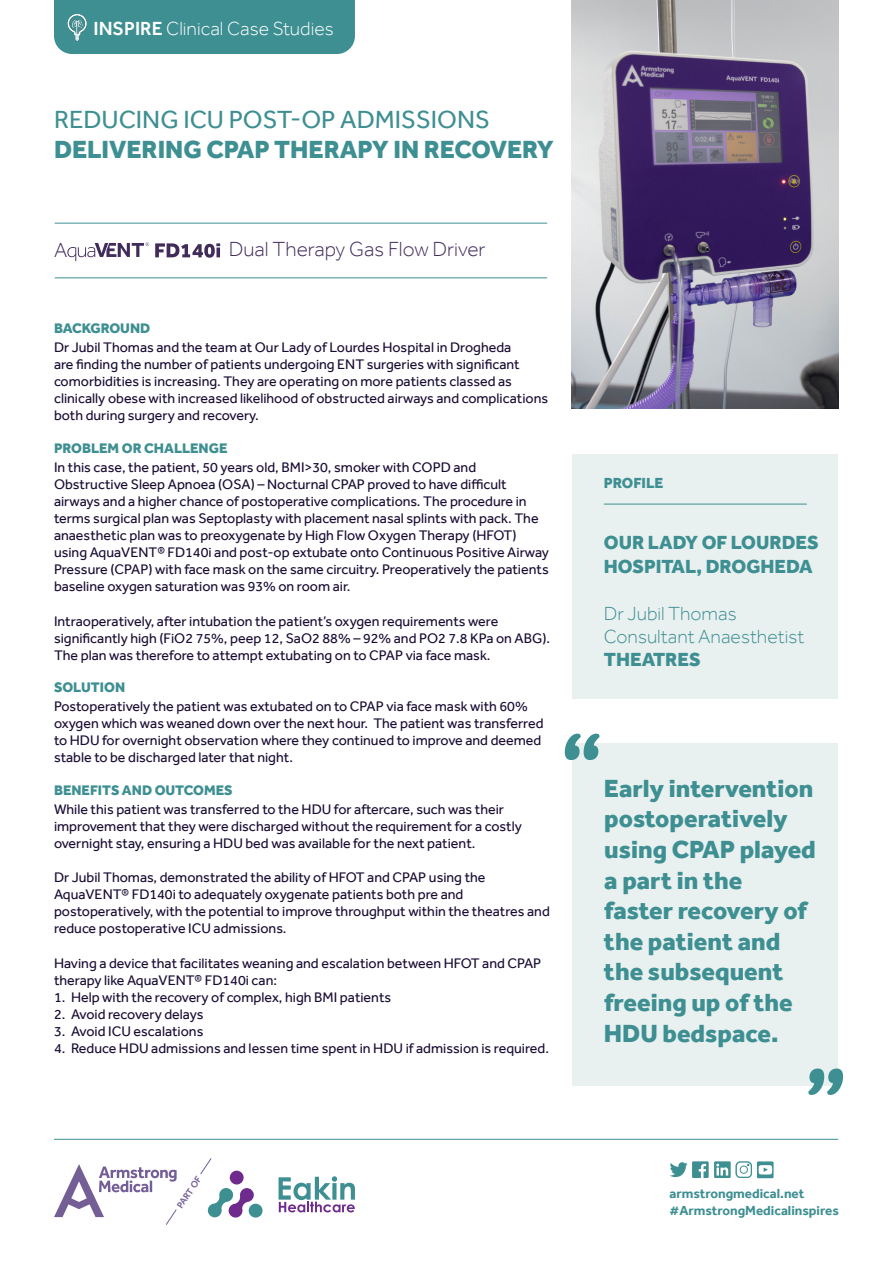
<style>
.page{position:relative;width:893px;height:1263px;background:#fff}
.page>*{position:absolute;margin:0;border:0;box-sizing:border-box;transform-origin:0 0}
.t1{font:86.25px "Poetsen One";color:#3e8f92}
.t2{font:800 25.5px/30.6px "Effra";color:#3e8f92}
.t3{font:25.5px "Effra";color:#3e8f92}
.t4{font:300 21px "Effra";color:#412b5a}
.t5{font:800 19.5px/23.4px "Effra";color:#3e8f92}
.t6{font:300 19.5px "Effra";color:#3e8f92}
.t7{font:300 19.5px "Effra";color:#fff}
.t8{font:800 15px "Effra";color:#3e8f92}
.t9{font:14.25px/17.1px "Effra";color:#190b32}
.t10{font:800 14.25px "Effra";color:#3e8f92}
.t11{font:700 13.5px "Effra";color:#3e8f92}
.t12{font:500 9.45px "Effra";color:#745e96}
.s1{font-weight:500}
</style>
<div class="page">
<hr style="left:55px;top:223px;width:492px;height:1px;background:#3e8f92">
<hr style="left:55px;top:277px;width:492px;height:1px;background:#3e8f92">
<div style="left:54px;top:0;width:301px;height:54px;background:#3e8f92"></div>
<div style="left:572px;top:454px;width:266px;height:245px;background:#e9f0f0"></div>
<div style="left:572px;top:743px;width:266px;height:343px;background:#e9f0f0"></div>
<hr style="left:54px;top:1139px;width:784px;height:1px;background:#3e8f92">
<svg style="left:155px;top:243px;width:65px;height:15px"></svg>
<svg style="left:54px;top:1164px;width:123px;height:61px"></svg>
<svg style="left:200px;top:1158px;width:63px;height:59px"></svg>
<svg style="left:279px;top:1176px;width:76px;height:36px"></svg>
<svg style="left:670px;top:1161px;width:82px;height:17px"></svg>
<svg style="left:757px;top:1161px;width:17px;height:17px"></svg>
<svg style="left:759px;top:1165px;width:13px;height:9px"></svg>
<hr style="left:604px;top:504px;width:203px;height:1px;background:#3e8f92">
<svg style="left:67px;top:242px;width:82px;height:19px"></svg>
<img style="left:60px;top:6px;width:33px;height:43px">
<img style="left:572px;top:0;width:267px;height:408px">
<p class="t7" style="left:94px;top:17px;width:242px"><span class="s1">INSPIRE</span> Clinical Case Studies</p>
<p class="t3" style="left:54px;top:104px;width:437px">REDUCING ICU POST-OP ADMISSIONS</p>
<p class="t2" style="left:54px;top:134px;width:501px">DELIVERING CPAP THERAPY IN RECOVERY</p>
<h3 class="t4" style="left:54px;top:237px;width:15px">A</h3>
<p class="t4" style="left:229px;top:237px;width:258px">Dual Therapy Gas Flow Driver</p>
<p class="t10" style="left:54px;top:320px;width:98px">BACKGROUND</p>
<p class="t9" style="left:54px;top:338px;width:496px">Dr Jubil Thomas and the team at Our Lady of Lourdes Hospital in Drogheda<br>are finding the number of patients undergoing ENT surgeries with significant comorbidities is increasing. They are operating on more patients classed as clinically obese with increased likelihood of obstructed airways and complications both during surgery and recovery.</p>
<p class="t10" style="left:54px;top:440px;width:175px">PROBLEM OR CHALLENGE</p>
<p class="t9" style="left:54px;top:458px;width:497px">In this case, the patient, 50 years old, BMI&gt;30, smoker with COPD and Obstructive Sleep Apnoea (OSA) – Nocturnal CPAP proved to have difficult airways and a higher chance of postoperative complications. The procedure in terms surgical plan was Septoplasty with placement nasal splints with pack. The anaesthetic plan was to preoxygenate by High Flow Oxygen Therapy (HFOT) using AquaVENT® FD140i and post-op extubate onto Continuous Positive Airway Pressure (CPAP) with face mask on the same circuitry. Preoperatively the patients baseline oxygen saturation was 93% on room air.</p>
<p class="t9" style="left:54px;top:612px;width:498px">Intraoperatively, after intubation the patient’s oxygen requirements were significantly high (FiO2 75%, peep 12, SaO2 88% – 92% and PO2 7.8 KPa on ABG).</p>
<p class="t9" style="left:54px;top:646px;width:438px">The plan was therefore to attempt extubating on to CPAP via face mask.</p>
<p class="t10" style="left:54px;top:679px;width:73px">SOLUTION</p>
<p class="t9" style="left:54px;top:698px;width:491px">Postoperatively the patient was extubated on to CPAP via face mask with 60% oxygen which was weaned down over the next hour. The patient was transferred to HDU for overnight observation where they continued to improve and deemed stable to be discharged later that night.</p>
<p class="t10" style="left:54px;top:782px;width:180px">BENEFITS AND OUTCOMES</p>
<p class="t9" style="left:54px;top:800px;width:469px">While this patient was transferred to the HDU for aftercare, such was their improvement that they were discharged without the requirement for a costly overnight stay, ensuring a HDU bed was available for the next patient.</p>
<p class="t9" style="left:54px;top:869px;width:497px">Dr Jubil Thomas, demonstrated the ability of HFOT and CPAP using the AquaVENT® FD140i to adequately oxygenate patients both pre and postoperatively, with the potential to improve throughput within the theatres and reduce postoperative ICU admissions.</p>
<p class="t9" style="left:54px;top:954px;width:489px">Having a device that facilitates weaning and escalation between HFOT and CPAP therapy like AquaVENT® FD140i can:</p>
<p class="t9" style="left:54px;top:988px;width:339px">1. Help with the recovery of complex, high BMI patients</p>
<p class="t9" style="left:54px;top:1005px;width:151px">2. Avoid recovery delays</p>
<p class="t9" style="left:54px;top:1022px;width:151px">3. Avoid ICU escalations</p>
<p class="t9" style="left:54px;top:1040px;width:497px">4. Reduce HDU admissions and lessen time spent in HDU if admission is required.</p>
<p class="t8" style="left:604px;top:474px;width:61px">PROFILE</p>
<p class="t5" style="left:604px;top:531px;width:216px">OUR LADY OF LOURDES<br>HOSPITAL, DROGHEDA</p>
<p class="t6" style="left:604px;top:601px;width:134px">Dr Jubil Thomas</p>
<p class="t6" style="left:604px;top:625px;width:202px">Consultant Anaesthetist</p>
<p class="t5" style="left:604px;top:648px;width:98px">THEATRES</p>
<p class="t1" style="left:560px;top:712px;width:41px">“</p>
<p class="t2" style="left:604px;top:773px;width:213px">Early intervention postoperatively using CPAP played a part in the faster recovery of the patient and the subsequent freeing up of the<br>HDU bedspace.</p>
<p class="t1" style="left:804px;top:1047px;width:42px">”</p>
<p class="t12" style="left:174px;top:1204px;width:38px;rotate:-56deg">PART OF</p>
<p class="t11" style="left:669px;top:1186px;width:136px">armstrongmedical.net</p>
<p class="t11" style="left:669px;top:1202px;width:171px">#ArmstrongMedicalinspires</p>
</div>
